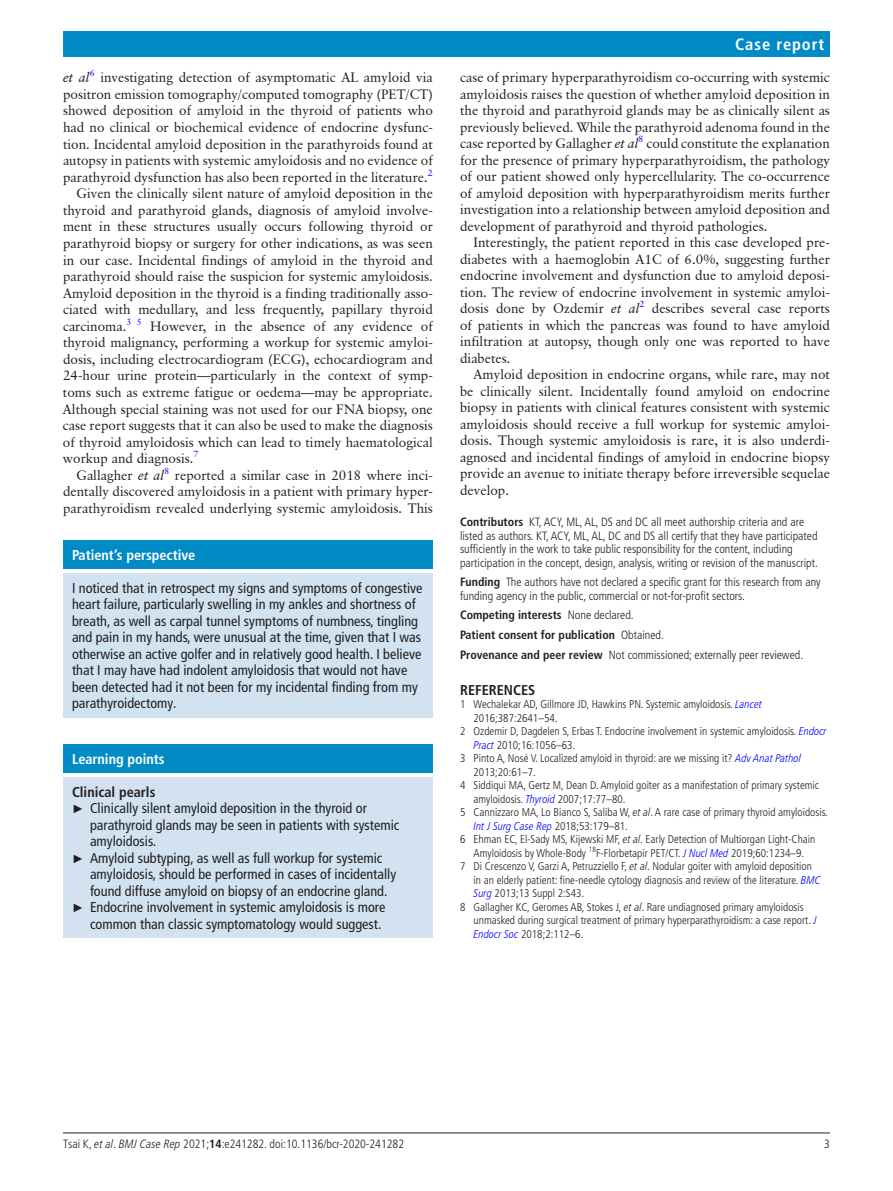
<style>
.page{position:relative;width:893px;height:1191px;background:#fff}
.page>*{position:absolute;margin:0;border:0;box-sizing:border-box;transform-origin:0 0}
.t1{font:700 condensed 16.5px "Frutiger LT Pro";letter-spacing:.055em;color:#fff}
.t2{font:condensed 14.25px/16.5px "Frutiger LT Pro";color:#231f20}
.t3{font:700 condensed 14.25px "Frutiger LT Pro";color:#fff}
.t4{font:700 condensed 14.25px "Frutiger LT Pro";color:#231f20}
.t5{font:700 condensed 14.25px "Frutiger LT Std";color:#231f20}
.t6{font:13.5px/16.5px "Classical Garamond BT";color:#231f20;text-align:justify}
.t7{font:300 condensed 12px/13.5px "Frutiger LT Pro";color:#231f20}
.t8{font:700 condensed 12px/19.5px "Frutiger LT Pro";color:#231f20}
.t9{font:300 condensed 11.25px "Frutiger LT Pro";color:#231f20}
.t10{font:italic 300 condensed 11.25px "Frutiger LT Pro";color:#00f}
.t11{font:9px "Classical Garamond BT";color:#00f}
.s1{font-style:italic}
.s2{font-family:"Arial";font-stretch:normal;font-size:12px}
.s3{font-weight:700}
.s4{font-weight:300}
.s5{font-style:italic;color:#00f}
.s6{font-style:normal;color:#231f20}
</style>
<div class="page">
<hr style="left:63px;top:1132px;width:767px;height:1px;background:#231f20">
<div style="left:63px;top:31px;width:767px;height:25px;background:#008bc5"></div>
<div style="left:63px;top:540px;width:370px;height:29px;background:#008bc5"></div>
<div style="left:63px;top:573px;width:370px;height:144px;background:#d2e2f0"></div>
<div style="left:63px;top:744px;width:370px;height:29px;background:#008bc5"></div>
<div style="left:63px;top:777px;width:370px;height:161px;background:#d2e2f0"></div>
<p class="t6" style="left:63px;top:69px;width:371px"><span class="s1">et al</span><sup>6</sup> investigating detection of asymptomatic AL amyloid via positron emission tomography/computed tomography (PET/CT) showed deposition of amyloid in the thyroid of patients who had no clinical or biochemical evidence of endocrine dysfunc&shy;tion. Incidental amyloid deposition in the parathyroids found at autopsy in patients with systemic amyloidosis and no evidence of parathyroid dysfunction has also been reported in the literature.</p>
<p class="t11" style="left:428px;top:167px;width:6px">2</p>
<p class="t6" style="left:63px;top:185px;width:371px;text-indent:14px">Given the clinically silent nature of amyloid deposition in the thyroid and parathyroid glands, diagnosis of amyloid involve&shy;ment in these structures usually occurs following thyroid or parathyroid biopsy or surgery for other indications, as was seen in our case. Incidental findings of amyloid in the thyroid and parathyroid should raise the suspicion for systemic amyloidosis.<br>Amyloid deposition in the thyroid is a finding traditionally asso&shy;ciated with medullary, and less frequently, papillary thyroid carcinoma.</p>
<p class="t11" style="left:127px;top:316px;width:17px">3 5</p>
<p class="t6" style="left:63px;top:318px;width:371px;text-indent:87px">However, in the absence of any evidence of thyroid malignancy, performing a workup for systemic amyloi&shy;dosis, including electrocardiogram (ECG), echocardiogram and 24-hour urine protein—particularly in the context of symp&shy;toms such as extreme fatigue or oedema—may be appropriate.<br>Although special staining was not used for our FNA biopsy, one case report suggests that it can also be used to make the diagnosis of thyroid amyloidosis which can lead to timely haematological workup and diagnosis.</p>
<p class="t11" style="left:194px;top:448px;width:6px">7</p>
<p class="t6" style="left:76px;top:467px;width:90px">Gallagher <span class="s1">et al</span></p>
<p class="t11" style="left:165px;top:465px;width:6px">8</p>
<p class="t6" style="left:63px;top:467px;width:371px;text-indent:112px">reported a similar case in 2018 where inci&shy;dentally discovered amyloidosis in a patient with primary hyper&shy;parathyroidism revealed underlying systemic amyloidosis. This</p>
<p class="t3" style="left:72px;top:546px;width:125px">Patient’s perspective</p>
<p class="t2" style="left:72px;top:580px;width:352px">I noticed that in retrospect my signs and symptoms of congestive heart failure, particularly swelling in my ankles and shortness of breath, as well as carpal tunnel symptoms of numbness, tingling and pain in my hands, were unusual at the time, given that I was otherwise an active golfer and in relatively good health. I believe that I may have had indolent amyloidosis that would not have been detected had it not been for my incidental finding from my parathyroidectomy.</p>
<p class="t3" style="left:72px;top:750px;width:94px">Learning points</p>
<p class="t4" style="left:72px;top:783px;width:85px">Clinical pearls</p>
<p class="t2" style="left:72px;top:800px;width:296px"><span class="s2">►</span> Clinically silent amyloid deposition in the thyroid or</p>
<p class="t2" style="left:90px;top:817px;width:311px">parathyroid glands may be seen in patients with systemic</p>
<p class="t2" style="left:90px;top:833px;width:68px">amyloidosis.</p>
<p class="t2" style="left:72px;top:850px;width:312px"><span class="s2">►</span> Amyloid subtyping, as well as full workup for systemic</p>
<p class="t2" style="left:90px;top:866px;width:308px">amyloidosis, should be performed in cases of incidentally</p>
<p class="t2" style="left:90px;top:883px;width:299px">found diffuse amyloid on biopsy of an endocrine gland.</p>
<p class="t2" style="left:72px;top:899px;width:315px"><span class="s2">►</span> Endocrine involvement in systemic amyloidosis is more</p>
<p class="t2" style="left:90px;top:916px;width:293px">common than classic symptomatology would suggest.</p>
<p class="t1" style="left:735px;top:34px;width:91px">Case report</p>
<p class="t6" style="left:460px;top:69px;width:371px">case of primary hyperparathyroidism co-occurring with systemic amyloidosis raises the question of whether amyloid deposition in the thyroid and parathyroid glands may be as clinically silent as previously believed. While the parathyroid adenoma found in the case reported by Gallagher <span class="s1">et al</span><sup>8</sup> could constitute the explanation for the presence of primary hyperparathyroidism, the pathology of our patient showed only hypercellularity. The co-occurrence of amyloid deposition with hyperparathyroidism merits further investigation into a relationship between amyloid deposition and development of parathyroid and thyroid pathologies.</p>
<p class="t6" style="left:460px;top:234px;width:371px;text-indent:14px">Interestingly, the patient reported in this case developed pre&shy;diabetes with a haemoglobin A1C of 6.0%, suggesting further endocrine involvement and dysfunction due to amyloid deposi&shy;tion. The review of endocrine involvement in systemic amyloi&shy;dosis done by Ozdemir <span class="s1">et al</span><sup>2</sup> describes several case reports of patients in which the pancreas was found to have amyloid infiltration at autopsy, though only one was reported to have diabetes.</p>
<p class="t6" style="left:460px;top:366px;width:371px;text-indent:14px">Amyloid deposition in endocrine organs, while rare, may not be clinically silent. Incidentally found amyloid on endocrine biopsy in patients with clinical features consistent with systemic amyloidosis should receive a full workup for systemic amyloi&shy;dosis. Though systemic amyloidosis is rare, it is also underdi&shy;agnosed and incidental findings of amyloid in endocrine biopsy provide an avenue to initiate therapy before irreversible sequelae develop.</p>
<p class="t7" style="left:460px;top:515px;width:359px"><span class="s3">Contributors</span> KT, ACY, ML, AL, DS and DC all meet authorship criteria and are listed as authors. KT, ACY, ML, AL, DC and DS all certify that they have participated sufficiently in the work to take public responsibility for the content, including participation in the concept, design, analysis, writing or revision of the manuscript.</p>
<p class="t7" style="left:460px;top:575px;width:362px"><span class="s3">Funding</span> The authors have not declared a specific grant for this research from any funding agency in the public, commercial or not-for-profit sectors.</p>
<p class="t8" style="left:460px;top:605px;width:345px">Competing interests <span class="s4">None declared.<br></span>Patient consent for publication <span class="s4">Obtained.<br></span>Provenance and peer review <span class="s4">Not commissioned; externally peer reviewed.</span></p>
<p class="t5" style="left:460px;top:681px;width:77px">REFERENCES</p>
<p class="t9" style="left:460px;top:698px;width:303px">1 Wechalekar AD, Gillmore JD, Hawkins PN. Systemic amyloidosis. <span class="s5">Lancet</span></p>
<p class="t9" style="left:474px;top:711px;width:85px">2016;387:2641–54.</p>
<p class="t9" style="left:460px;top:725px;width:368px">2 Ozdemir D, Dagdelen S, Erbas T. Endocrine involvement in systemic amyloidosis. <span class="s5">Endocr</span></p>
<p class="t9" style="left:474px;top:738px;width:103px"><span class="s5">Pract</span> 2010;16:1056–63.</p>
<p class="t9" style="left:460px;top:752px;width:343px">3 Pinto A, Nosé V. Localized amyloid in thyroid: are we missing it? <span class="s5">Adv Anat Pathol</span></p>
<p class="t9" style="left:474px;top:765px;width:64px">2013;20:61–7.</p>
<p class="t9" style="left:460px;top:779px;width:360px">4 Siddiqui MA, Gertz M, Dean D. Amyloid goiter as a manifestation of primary systemic</p>
<p class="t9" style="left:474px;top:792px;width:153px">amyloidosis. <span class="s5">Thyroid</span> 2007;17:77–80.</p>
<p class="t9" style="left:460px;top:806px;width:369px">5 Cannizzaro MA, Lo Bianco S, Saliba W, <span class="s1">et al</span>. A rare case of primary thyroid amyloidosis.</p>
<p class="t10" style="left:474px;top:819px;width:156px">Int J Surg Case Rep <span class="s6">2018;53:179–81.</span></p>
<p class="t9" style="left:460px;top:833px;width:357px">6 Ehman EC, El-Sady MS, Kijewski MF, <span class="s1">et al</span>. Early Detection of Multiorgan Light-Chain</p>
<p class="t9" style="left:474px;top:846px;width:332px">Amyloidosis by Whole-Body <sup>18</sup>F-Florbetapir PET/CT. <span class="s5">J Nucl Med</span> 2019;60:1234–9.</p>
<p class="t9" style="left:460px;top:860px;width:353px">7 Di Crescenzo V, Garzi A, Petruzziello F, <span class="s1">et al</span>. Nodular goiter with amyloid deposition</p>
<p class="t9" style="left:474px;top:873px;width:349px">in an elderly patient: fine-needle cytology diagnosis and review of the literature. <span class="s5">BMC</span></p>
<p class="t9" style="left:474px;top:887px;width:112px"><span class="s5">Surg</span> 2013;13 Suppl 2:S43.</p>
<p class="t9" style="left:460px;top:900px;width:345px">8 Gallagher KC, Geromes AB, Stokes J, <span class="s1">et al</span>. Rare undiagnosed primary amyloidosis</p>
<p class="t9" style="left:474px;top:914px;width:345px">unmasked during surgical treatment of primary hyperparathyroidism: a case report. <span class="s5">J</span></p>
<p class="t9" style="left:474px;top:927px;width:111px"><span class="s5">Endocr Soc</span> 2018;2:112–6.</p>
<p class="t7" style="left:63px;top:1136px;width:343px">Tsai K, <span class="s1">et al</span>. <span class="s1">BMJ Case Rep</span> 2021;<span class="s3">14</span>:e241282. doi:10.1136/bcr-2020-241282</p>
<p class="t7" style="left:824px;top:1136px;width:7px">3</p>
</div>
